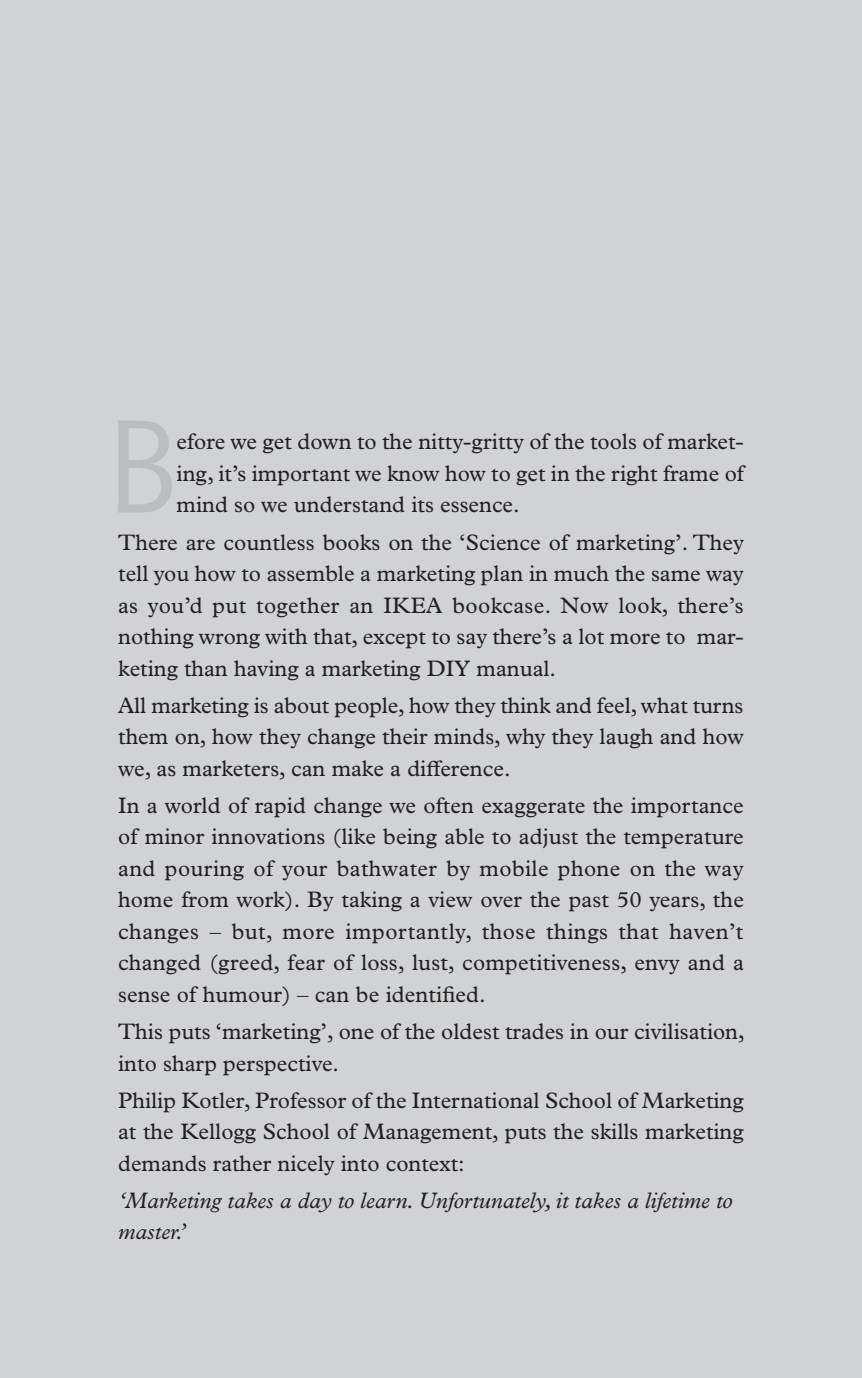
<style>
.page{position:relative;width:862px;height:1378px;background:#fff}
.page>*{position:absolute;margin:0;border:0;box-sizing:border-box;transform-origin:0 0}
.t1{font:137.92px "Quay Sans ITC Pro";color:#bcbdc0}
.t2{font:22.5px/31.5px "Plantin MT Pro";color:#231f20;text-align:justify}
.t3{font:italic 22.5px/31.5px "Plantin MT Pro";color:#231f20}
</style>
<div class="page">
<div style="left:0;top:0;width:861px;height:1378px;background:#d1d2d4"></div>
<p class="t1" style="left:105px;top:386px;width:75px">B</p>
<p class="t2" style="left:176px;top:426px;width:570px">efore we get down to the nitty-gritty of the tools of market&shy;ing, it’s important we know how to get in the right frame of mind so we understand its essence.</p>
<p class="t2" style="left:118px;top:526px;width:627px">There are countless books on the ‘Science of marketing’. They tell you how to assemble a marketing plan in much the same way as you’d put together an IKEA bookcase. Now look, there’s nothing wrong with that, except to say there’s a lot more to mar&shy;keting than having a marketing DIY manual.</p>
<p class="t2" style="left:118px;top:690px;width:627px">All marketing is about people, how they think and feel, what turns them on, how they change their minds, why they laugh and how we, as marketers, can make a diference.</p>
<p class="t2" style="left:118px;top:790px;width:627px">In a world of rapid change we often exaggerate the importance of minor innovations (like being able to adjust the temperature and pouring of your bathwater by mobile phone on the way home from work). By taking a view over the past 50 years, the changes – but, more importantly, those things that haven’t changed (greed, fear of loss, lust, competitiveness, envy and a sense of humour) – can be identifed.</p>
<p class="t2" style="left:118px;top:1016px;width:628px">This puts ‘marketing’, one of the oldest trades in our civilisation, into sharp perspective.</p>
<p class="t2" style="left:118px;top:1084px;width:627px">Philip Kotler, Professor of the International School of Marketing at the Kellogg School of Management, puts the skills marketing demands rather nicely into context:</p>
<p class="t3" style="left:118px;top:1184px;width:615px">‘Marketing takes a day to learn. Unfortunately, it takes a lifetime to master.’</p>
</div>
